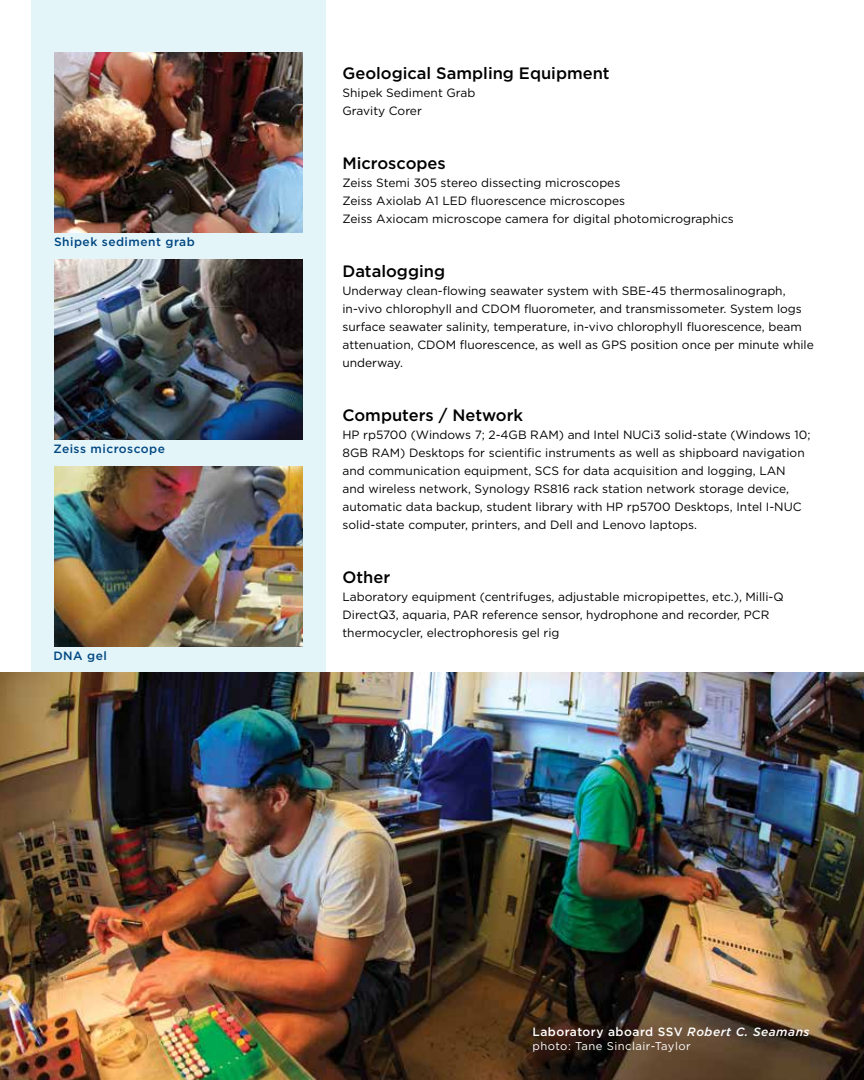
<style>
.page{position:relative;width:864px;height:1080px;background:#fff}
.page>*{position:absolute;margin:0;border:0;box-sizing:border-box;transform-origin:0 0}
.t1{font:500 16.5px "Gotham";color:#000}
.t2{font:12px/18px "Gotham";color:#000}
.t3{font:500 12px "Gotham";letter-spacing:.04em;color:#004781}
.t4{font:500 12px "Gotham";letter-spacing:.04em;color:#fff}
.t5{font:11.25px "Gotham";letter-spacing:.04em;color:#fff}
.s1{font-style:italic}
</style>
<div class="page">
<div style="left:31px;top:0;width:294px;height:1080px;background:#e4f5fa"></div>
<img style="left:0;top:673px;width:864px;height:407px">
<img style="left:54px;top:52px;width:249px;height:180px">
<img style="left:54px;top:259px;width:249px;height:180px">
<img style="left:54px;top:466px;width:249px;height:180px">
<p class="t3" style="left:54px;top:235px;width:142px">Shipek sediment grab</p>
<p class="t3" style="left:53px;top:442px;width:113px">Zeiss microscope</p>
<p class="t3" style="left:53px;top:649px;width:55px">DNA gel</p>
<h1 class="t1" style="left:342px;top:63px;width:269px">Geological Sampling Equipment</h1>
<p class="t2" style="left:342px;top:83px;width:134px">Shipek Sediment Grab<br>Gravity Corer</p>
<h1 class="t1" style="left:342px;top:153px;width:105px">Microscopes</h1>
<p class="t2" style="left:342px;top:173px;width:393px">Zeiss Stemi 305 stereo dissecting microscopes<br>Zeiss Axiolab A1 LED fluorescence microscopes<br>Zeiss Axiocam microscope camera for digital photomicrographics</p>
<h1 class="t1" style="left:342px;top:261px;width:104px">Datalogging</h1>
<p class="t2" style="left:342px;top:281px;width:473px">Underway clean-flowing seawater system with SBE-45 thermosalinograph, in-vivo chlorophyll and CDOM fluorometer, and transmissometer. System logs surface seawater salinity, temperature, in-vivo chlorophyll fluorescence, beam attenuation, CDOM fluorescence, as well as GPS position once per minute while underway.</p>
<h1 class="t1" style="left:342px;top:405px;width:182px">Computers / Network</h1>
<p class="t2" style="left:342px;top:425px;width:469px">HP rp5700 (Windows 7; 2-4GB RAM) and Intel NUCi3 solid-state (Windows 10; 8GB RAM) Desktops for scientific instruments as well as shipboard navigation and communication equipment, SCS for data acquisition and logging, LAN and wireless network, Synology RS816 rack station network storage device, automatic data backup, student library with HP rp5700 Desktops, Intel I-NUC solid-state computer, printers, and Dell and Lenovo laptops.</p>
<h1 class="t1" style="left:342px;top:567px;width:49px">Other</h1>
<p class="t2" style="left:342px;top:587px;width:443px">Laboratory equipment (centrifuges, adjustable micropipettes, etc.), Milli-Q<br>DirectQ3, aquaria, PAR reference sensor, hydrophone and recorder, PCR thermocycler, electrophoresis gel rig</p>
<p class="t4" style="left:532px;top:1025px;width:279px">Laboratory aboard SSV <span class="s1">Robert C. Seamans</span></p>
<p class="t5" style="left:532px;top:1039px;width:160px">photo: Tane Sinclair-Taylor</p>
</div>
